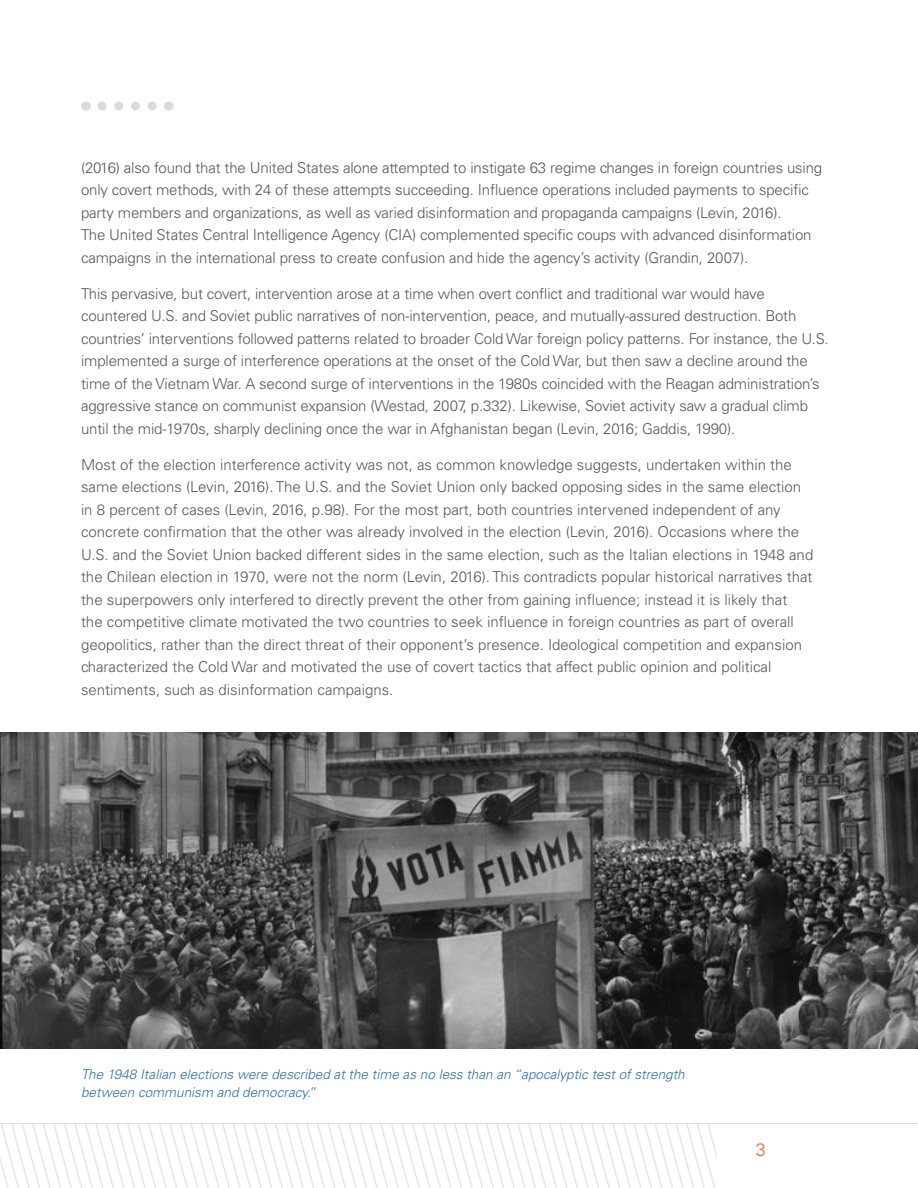
<style>
.page{position:relative;width:918px;height:1188px;background:#fff}
.page>*{position:absolute;margin:0;border:0;box-sizing:border-box;transform-origin:0 0}
.t1{font:300 18px "Univers LT Std";color:#f2642f}
.t2{font:300 15px/22.5px "Univers LT Std";letter-spacing:-.01em;color:#57585a}
.t3{font:italic 300 13.5px/18px "Univers LT Std";color:#2b6fae}
</style>
<div class="page">
<svg style="left:0;top:1124px;width:717px;height:64px"></svg>
<hr style="left:0;top:1123px;width:918px;height:1px;background:#dedee1">
<svg style="left:102px;top:102px;width:55px;height:9px"></svg>
<img style="left:0;top:732px;width:918px;height:316px">
<p class="t2" style="left:81px;top:156px;width:743px">(2016) also found that the United States alone attempted to instigate 63 regime changes in foreign countries using only covert methods, with 24 of these attempts succeeding. Influence operations included payments to specific party members and organizations, as well as varied disinformation and propaganda campaigns (Levin, 2016).<br>The United States Central Intelligence Agency (CIA) complemented specific coups with advanced disinformation campaigns in the international press to create confusion and hide the agency’s activity (Grandin, 2007).</p>
<p class="t2" style="left:81px;top:282px;width:749px">This pervasive, but covert, intervention arose at a time when overt conflict and traditional war would have countered U.S. and Soviet public narratives of non-intervention, peace, and mutually-assured destruction. Both countries’ interventions followed patterns related to broader Cold War foreign policy patterns. For instance, the U.S. implemented a surge of interference operations at the onset of the Cold War, but then saw a decline around the time of the Vietnam War. A second surge of interventions in the 1980s coincided with the Reagan administration’s aggressive stance on communist expansion (Westad, 2007, p.332). Likewise, Soviet activity saw a gradual climb until the mid-1970s, sharply declining once the war in Afghanistan began (Levin, 2016; Gaddis, 1990).</p>
<p class="t2" style="left:81px;top:453px;width:734px">Most of the election interference activity was not, as common knowledge suggests, undertaken within the same elections (Levin, 2016). The U.S. and the Soviet Union only backed opposing sides in the same election in 8 percent of cases (Levin, 2016, p.98). For the most part, both countries intervened independent of any concrete confirmation that the other was already involved in the election (Levin, 2016). Occasions where the U.S. and the Soviet Union backed different sides in the same election, such as the Italian elections in 1948 and the Chilean election in 1970, were not the norm (Levin, 2016). This contradicts popular historical narratives that the superpowers only interfered to directly prevent the other from gaining influence; instead it is likely that<br>the competitive climate motivated the two countries to seek influence in foreign countries as part of overall geopolitics, rather than the direct threat of their opponent’s presence. Ideological competition and expansion characterized the Cold War and motivated the use of covert tactics that affect public opinion and political sentiments, such as disinformation campaigns.</p>
<p class="t3" style="left:81px;top:1065px;width:605px">The 1948 Italian elections were described at the time as no less than an “apocalyptic test of strength between communism and democracy.”</p>
<p class="t1" style="left:756px;top:1139px;width:12px">3</p>
</div>
